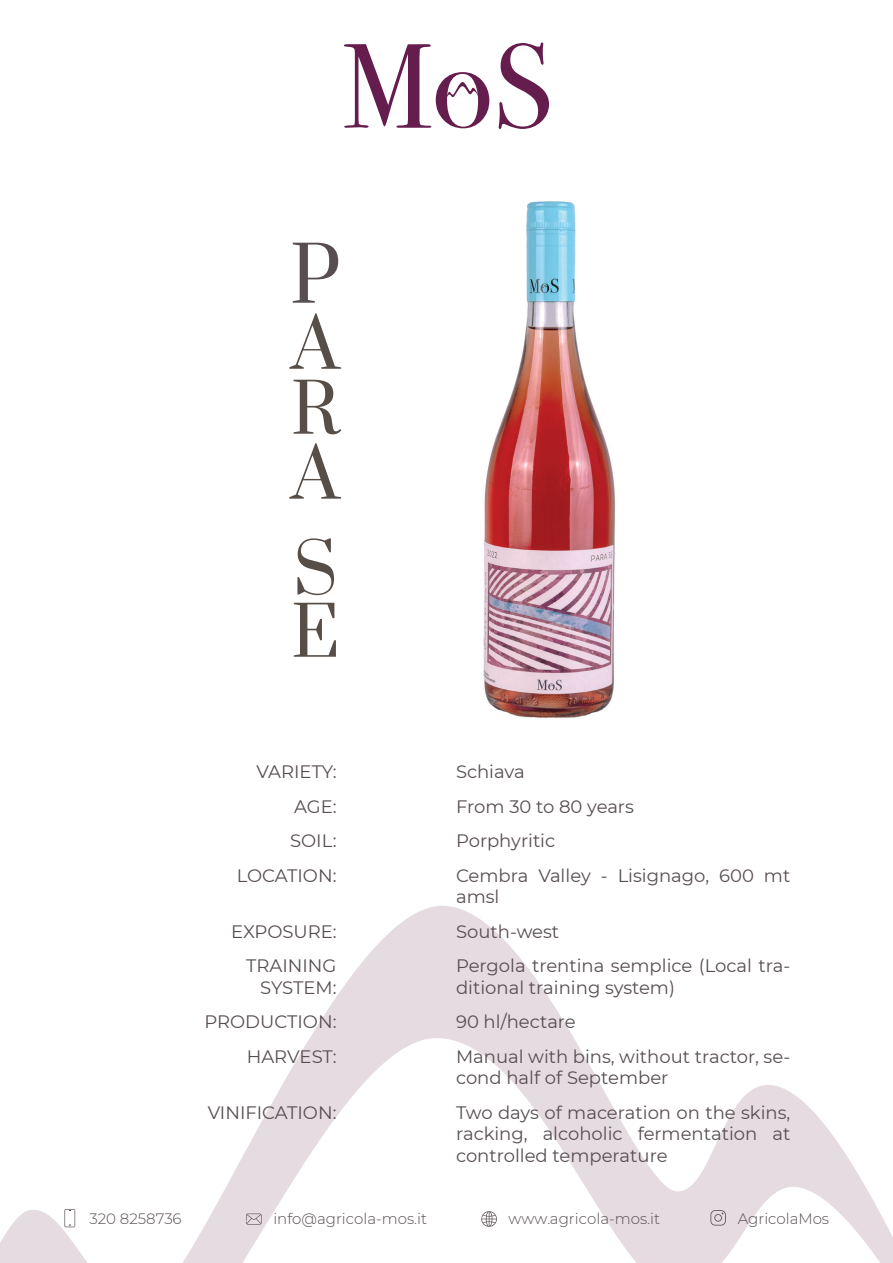
<style>
.page{position:relative;width:893px;height:1263px;background:#fff}
.page>*{position:absolute;margin:0;border:0;box-sizing:border-box;transform-origin:0 0}
.t1{font:75px "Prata";color:#584e52}
.t2{font:67.5px/64.9px "Prata";color:#584e48;text-align:justify}
.t3{font:18px/21.6px "Montserrat";color:#584e52}
.t4{font:300 15px "Montserrat";color:#584e52}
</style>
<div class="page">
<svg style="left:0;top:906px;width:893px;height:357px"></svg>
<svg style="left:64px;top:1209px;width:11px;height:18px"></svg>
<svg style="left:246px;top:1213px;width:16px;height:12px"></svg>
<svg style="left:481px;top:1211px;width:16px;height:16px"></svg>
<svg style="left:710px;top:1210px;width:16px;height:15px"></svg>
<svg style="left:344px;top:44px;width:145px;height:84px"></svg>
<svg style="left:499px;top:43px;width:50px;height:86px"></svg>
<img style="left:483px;top:201px;width:132px;height:517px">
<p class="t1" style="left:290px;top:213px;width:53px">P</p>
<p class="t2" style="left:291px;top:308px;width:51px">A R A</p>
<p class="t2" style="left:291px;top:534px;width:50px;line-height:63px">S<br>E</p>
<p class="t3" style="left:256px;top:760px;width:82px">VARIETY:</p>
<p class="t3" style="left:456px;top:760px;width:70px">Schiava</p>
<p class="t3" style="left:294px;top:795px;width:44px">AGE:</p>
<p class="t3" style="left:456px;top:795px;width:179px">From 30 to 80 years</p>
<p class="t3" style="left:290px;top:829px;width:48px">SOIL:</p>
<p class="t3" style="left:456px;top:829px;width:101px">Porphyritic</p>
<p class="t3" style="left:237px;top:864px;width:101px">LOCATION:</p>
<p class="t3" style="left:456px;top:864px;width:336px">Cembra Valley - Lisignago, 600 mt amsl</p>
<p class="t3" style="left:231px;top:920px;width:107px">EXPOSURE:</p>
<p class="t3" style="left:456px;top:920px;width:105px">South-west</p>
<p class="t3" style="left:246px;top:954px;width:92px">TRAINING</p>
<p class="t3" style="left:260px;top:976px;width:78px">SYSTEM:</p>
<p class="t3" style="left:456px;top:954px;width:336px">Pergola trentina semplice (Local tra&shy;ditional training system)</p>
<p class="t3" style="left:204px;top:1010px;width:134px">PRODUCTION:</p>
<p class="t3" style="left:456px;top:1010px;width:121px">90 hl/hectare</p>
<p class="t3" style="left:247px;top:1045px;width:91px">HARVEST:</p>
<p class="t3" style="left:456px;top:1045px;width:336px">Manual with bins, without tractor, se&shy;cond half of September</p>
<p class="t3" style="left:208px;top:1101px;width:130px">VINIFICATION:</p>
<p class="t3" style="left:456px;top:1101px;width:336px;text-align:justify">Two days of maceration on the skins, racking, alcoholic fermentation at controlled temperature</p>
<p class="t4" style="left:89px;top:1208px;width:94px">320 8258736</p>
<p class="t4" style="left:273px;top:1209px;width:155px">info@agricola-mos.it</p>
<p class="t4" style="left:509px;top:1209px;width:153px">www.agricola-mos.it</p>
<p class="t4" style="left:738px;top:1209px;width:93px">AgricolaMos</p>
</div>
